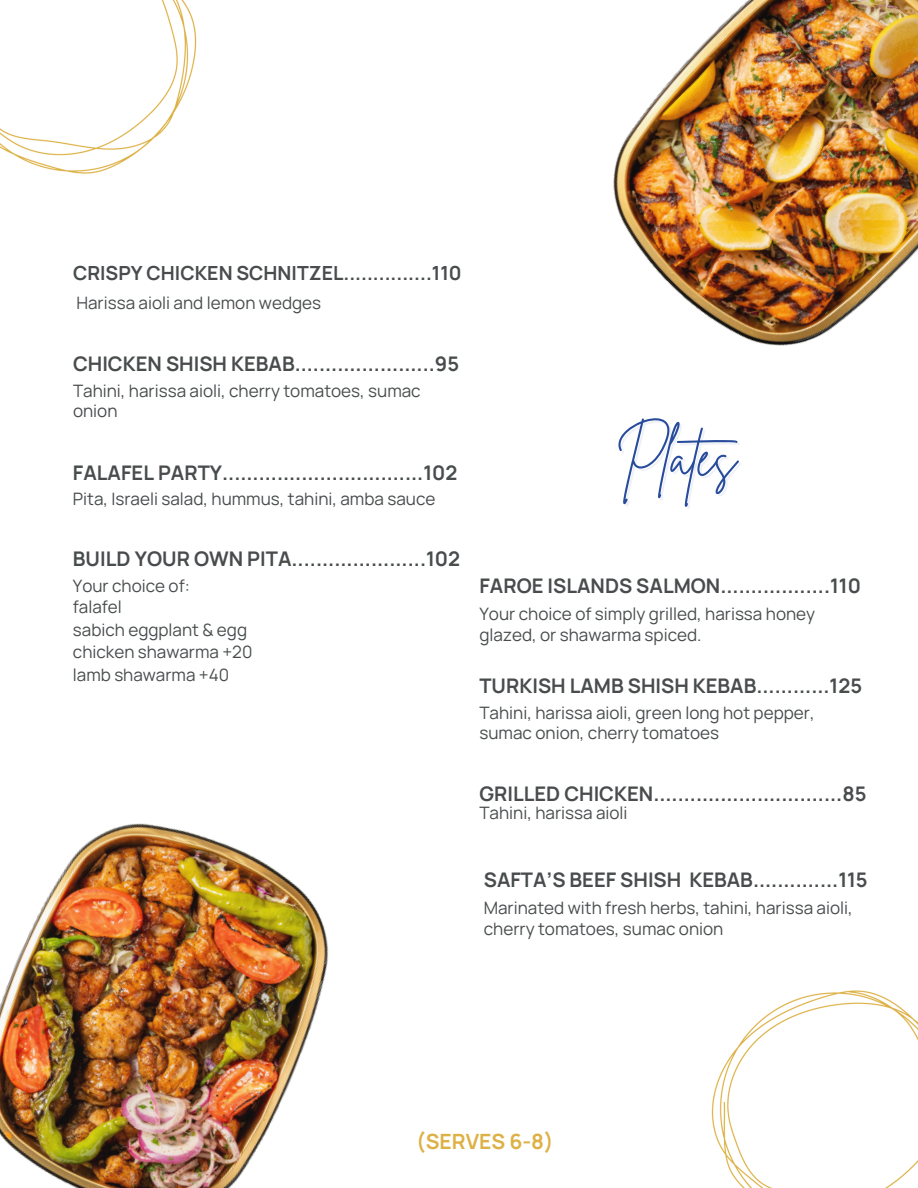
<style>
.page{position:relative;width:918px;height:1188px;background:#fff}
.page>*{position:absolute;margin:0;border:0;box-sizing:border-box;transform-origin:0 0}
.t1{font:54px "Brittany Signature";color:#284b9c}
.t2{font:700 21px "Manrope";color:#ddb145}
.t3{font:700 20.1px "Manrope";color:#494c4d}
.t4{font:700 19.5px "Manrope";color:#494c4d}
.t5{font:17.1px/20.2px "Manrope";color:#494c4d}
</style>
<div class="page">
<img style="left:711px;top:990px;width:207px;height:198px">
<img style="left:0;top:0;width:197px;height:174px">
<img style="left:0;top:823px;width:329px;height:365px">
<img style="left:613px;top:0;width:305px;height:346px">
<p class="t4" style="left:73px;top:259px;width:390px">CRISPY CHICKEN SCHNITZEL...............110</p>
<p class="t5" style="left:76px;top:292px;width:246px">Harissa aioli and lemon wedges</p>
<p class="t3" style="left:73px;top:350px;width:388px">CHICKEN SHISH KEBAB.......................95</p>
<p class="t5" style="left:73px;top:381px;width:349px">Tahini, harissa aioli, cherry tomatoes, sumac onion</p>
<p class="t3" style="left:73px;top:458px;width:386px">FALAFEL PARTY.................................102</p>
<h1 class="t5" style="left:73px;top:488px;width:364px">Pita, Israeli salad, hummus, tahini, amba sauce</h1>
<p class="t3" style="left:73px;top:545px;width:389px">BUILD YOUR OWN PITA......................102</p>
<h2 class="t5" style="left:73px;top:575px;width:118px">Your choice of:</h2>
<p class="t5" style="left:73px;top:597px;width:50px">falafel</p>
<h2 class="t5" style="left:73px;top:619px;width:176px">sabich eggplant &amp; egg</h2>
<p class="t5" style="left:73px;top:642px;width:181px">chicken shawarma +20</p>
<h2 class="t5" style="left:73px;top:664px;width:158px">lamb shawarma +40</h2>
<h2 class="t1" style="left:616px;top:422px;width:138px">Plates</h2>
<p class="t3" style="left:479px;top:571px;width:383px">FAROE ISLANDS SALMON..................110</p>
<h2 class="t5" style="left:479px;top:604px;width:337px">Your choice of simply grilled, harissa honey glazed, or shawarma spiced.</h2>
<p class="t3" style="left:479px;top:671px;width:384px">TURKISH LAMB SHISH KEBAB............125</p>
<p class="t5" style="left:479px;top:702px;width:337px">Tahini, harissa aioli, green long hot pepper, sumac onion, cherry tomatoes</p>
<p class="t3" style="left:479px;top:780px;width:388px">GRILLED CHICKEN...............................85</p>
<h2 class="t5" style="left:479px;top:802px;width:150px">Tahini, harissa aioli</h2>
<p class="t3" style="left:484px;top:866px;width:385px">SAFTA’S BEEF SHISH KEBAB..............115</p>
<h2 class="t5" style="left:484px;top:898px;width:370px">Marinated with fresh herbs, tahini, harissa aioli, cherry tomatoes, sumac onion</h2>
<h2 class="t2" style="left:416px;top:1126px;width:139px">(SERVES 6-8)</h2>
</div>
